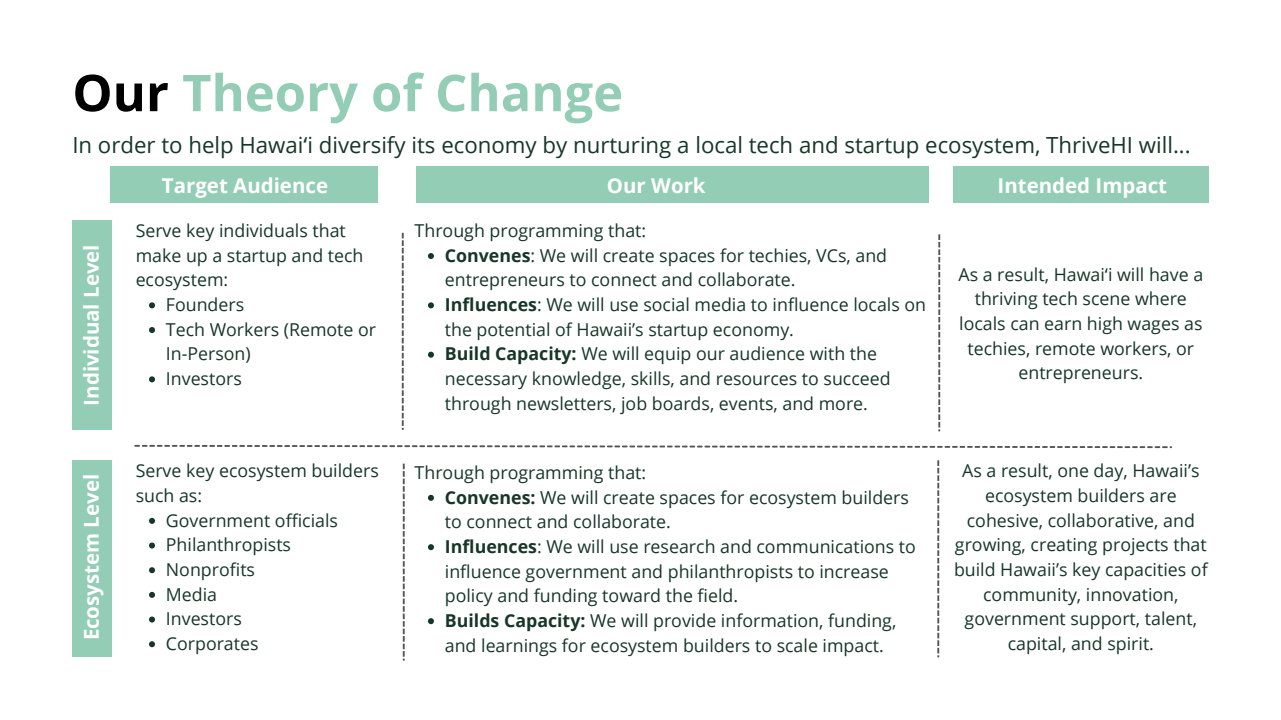
<style>
.page{position:relative;width:1281px;height:720px;background:#fff}
.page>*{position:absolute;margin:0;border:0;box-sizing:border-box;transform-origin:0 0}
.t1{font:700 50.62px "Open Sans";color:#93cdb5}
.t2{font:22.25px "Open Sans";color:#17362a}
.t3{font:700 20.5px "Open Sans";color:#fff}
.t4{font:17.75px/24.6px "Open Sans";color:#17362a}
.s1{color:#000}
.s2{font-family:"Noto Sans"}
.s3{font-weight:700}
</style>
<div class="page">
<div style="left:72px;top:220px;width:40px;height:210px;background:#93cdb5"></div>
<div style="left:72px;top:460px;width:40px;height:197px;background:#93cdb5"></div>
<div style="left:111px;top:166px;width:267px;height:37px;background:#93cdb5"></div>
<div style="left:416px;top:166px;width:513px;height:37px;background:#93cdb5"></div>
<div style="left:953px;top:166px;width:255px;height:37px;background:#93cdb5"></div>
<svg style="left:134px;top:445px;width:1038px;height:3px"></svg>
<svg style="left:402px;top:233px;width:2px;height:197px"></svg>
<svg style="left:938px;top:234px;width:2px;height:197px"></svg>
<svg style="left:403px;top:464px;width:2px;height:197px"></svg>
<svg style="left:937px;top:460px;width:2px;height:197px"></svg>
<svg style="left:149px;top:302px;width:6px;height:6px"></svg>
<svg style="left:149px;top:327px;width:6px;height:6px"></svg>
<svg style="left:149px;top:376px;width:6px;height:6px"></svg>
<svg style="left:149px;top:518px;width:6px;height:6px"></svg>
<svg style="left:149px;top:543px;width:6px;height:6px"></svg>
<svg style="left:149px;top:567px;width:6px;height:6px"></svg>
<svg style="left:149px;top:592px;width:6px;height:6px"></svg>
<svg style="left:149px;top:617px;width:6px;height:6px"></svg>
<svg style="left:149px;top:641px;width:6px;height:6px"></svg>
<svg style="left:428px;top:253px;width:6px;height:6px"></svg>
<svg style="left:428px;top:302px;width:6px;height:6px"></svg>
<svg style="left:428px;top:352px;width:6px;height:6px"></svg>
<svg style="left:428px;top:495px;width:6px;height:6px"></svg>
<svg style="left:428px;top:544px;width:6px;height:6px"></svg>
<svg style="left:428px;top:618px;width:6px;height:6px"></svg>
<h1 class="t1" style="left:72px;top:57px;width:552px"><span class="s1">Our</span> Theory of Change</h1>
<h3 class="t2" style="left:72px;top:130px;width:1120px">In order to help Hawai<span class="s2">ʻ</span>i diversify its economy by nurturing a local tech and startup ecosystem, ThriveHI will...</h3>
<h2 class="t3" style="left:77px;top:406px;width:163px;rotate:-90deg">Individual Level</h2>
<h2 class="t3" style="left:77px;top:640px;width:168px;rotate:-90deg">Ecosystem Level</h2>
<h2 class="t3" style="left:162px;top:171px;width:168px">Target Audience</h2>
<h2 class="t3" style="left:607px;top:171px;width:100px">Our Work</h2>
<p class="t3" style="left:997px;top:171px;width:171px">Intended Impact</p>
<p class="t4" style="left:136px;top:218px;width:229px">Serve key individuals that make up a startup and tech ecosystem:</p>
<p class="t4" style="left:166px;top:292px;width:80px">Founders</p>
<p class="t4" style="left:166px;top:316px;width:212px">Tech Workers (Remote or<br>In-Person)</p>
<p class="t4" style="left:166px;top:366px;width:77px">Investors</p>
<p class="t4" style="left:415px;top:218px;width:233px">Through programming that:</p>
<p class="t4" style="left:445px;top:242px;width:444px"><span class="s3">Convenes</span>: We will create spaces for techies, VCs, and entrepreneurs to connect and collaborate.</p>
<p class="t4" style="left:445px;top:292px;width:483px"><span class="s3">Influences</span>: We will use social media to influence locals on the potential of Hawaii’s startup economy.</p>
<p class="t4" style="left:445px;top:341px;width:447px"><span class="s3">Build Capacity:</span> We will equip our audience with the necessary knowledge, skills, and resources to succeed through newsletters, job boards, events, and more.</p>
<p class="t4" style="left:958px;top:262px;width:246px;text-align:center">As a result, Hawai<span class="s2">ʻ</span>i will have a thriving tech scene where locals can earn high wages as techies, remote workers, or entrepreneurs.</p>
<p class="t4" style="left:136px;top:458px;width:245px">Serve key ecosystem builders such as:</p>
<p class="t4" style="left:166px;top:507px;width:174px">Government officials</p>
<p class="t4" style="left:166px;top:532px;width:127px">Philanthropists</p>
<p class="t4" style="left:166px;top:557px;width:91px">Nonprofits</p>
<h2 class="t4" style="left:166px;top:581px;width:53px">Media</h2>
<p class="t4" style="left:166px;top:606px;width:77px">Investors</p>
<p class="t4" style="left:166px;top:631px;width:94px">Corporates</p>
<p class="t4" style="left:415px;top:460px;width:233px">Through programming that:</p>
<p class="t4" style="left:445px;top:484px;width:465px"><span class="s3">Convenes:</span> We will create spaces for ecosystem builders to connect and collaborate.</p>
<p class="t4" style="left:445px;top:534px;width:472px"><span class="s3">Influences</span>: We will use research and communications to influence government and philanthropists to increase policy and funding toward the field.</p>
<p class="t4" style="left:445px;top:608px;width:453px"><span class="s3">Builds Capacity:</span> We will provide information, funding, and learnings for ecosystem builders to scale impact.</p>
<p class="t4" style="left:954px;top:458px;width:255px;text-align:center">As a result, one day, Hawaii’s ecosystem builders are cohesive, collaborative, and growing, creating projects that build Hawaii’s key capacities of community, innovation, government support, talent, capital, and spirit.</p>
</div>
